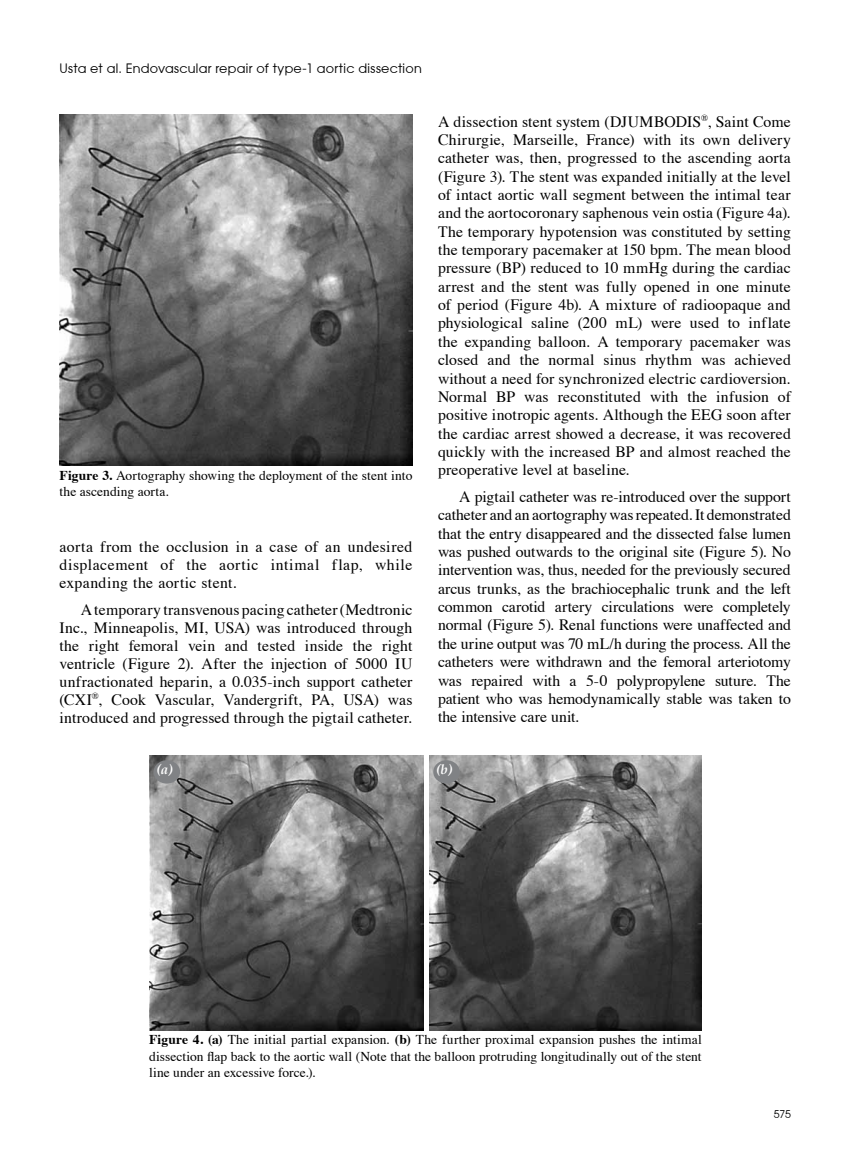
<style>
.page{position:relative;width:859px;height:1170px;background:#fff}
.page>*{position:absolute;margin:0;border:0;box-sizing:border-box;transform-origin:0 0}
.t1{font:15.75px/18.3px "Times";letter-spacing:.01em;color:#000;text-align:justify}
.t2{font:13.5px/16.5px "Times";color:#000}
.t3{font:italic 700 13.5px "Palatino";color:#fff}
.t4{font:12.75px "Avant Garde";letter-spacing:.02em;color:#000}
.t5{font:10.5px "Avant Garde";color:#000}
.s1{font-weight:700}
</style>
<div class="page">
<img style="left:60px;top:115px;width:352px;height:350px">
<img style="left:149px;top:755px;width:553px;height:275px">
<hr style="left:424px;top:754px;width:4px;height:277px;background:#fff">
<div style="left:154px;top:760px;width:26px;height:23px;background:#808285;border-radius:50%"></div>
<div style="left:433px;top:760px;width:27px;height:23px;background:#808285;border-radius:50%"></div>
<p class="t4" style="left:60px;top:61px;width:364px">Usta et al. Endovascular repair of type-1 aortic dissection</p>
<p class="t2" style="left:60px;top:467px;width:354px"><span class="s1">Figure 3.</span> Aortography showing the deployment of the stent into the ascending aorta.</p>
<p class="t1" style="left:60px;top:537px;width:354px">aorta from the occlusion in a case of an undesired displacement of the aortic intimal flap, while expanding the aortic stent.</p>
<p class="t1" style="left:60px;top:600px;width:354px;text-indent:21px">A temporary transvenous pacing catheter (Medtronic Inc., Minneapolis, MI, USA) was introduced through the right femoral vein and tested inside the right ventricle (Figure 2). After the injection of 5000 IU unfractionated heparin, a 0.035-inch support catheter (CXI<sup>®</sup>, Cook Vascular, Vandergrift, PA, USA) was introduced and progressed through the pigtail catheter.</p>
<p class="t1" style="left:438px;top:112px;width:354px">A dissection stent system (DJUMBODIS<sup>®</sup>, Saint Come Chirurgie, Marseille, France) with its own delivery catheter was, then, progressed to the ascending aorta (Figure 3). The stent was expanded initially at the level of intact aortic wall segment between the intimal tear and the aortocoronary saphenous vein ostia (Figure 4a).<br>The temporary hypotension was constituted by setting the temporary pacemaker at 150 bpm. The mean blood pressure (BP) reduced to 10 mmHg during the cardiac arrest and the stent was fully opened in one minute of period (Figure 4b). A mixture of radioopaque and physiological saline (200 mL) were used to inflate the expanding balloon. A temporary pacemaker was closed and the normal sinus rhythm was achieved without a need for synchronized electric cardioversion.<br>Normal BP was reconstituted with the infusion of positive inotropic agents. Although the EEG soon after the cardiac arrest showed a decrease, it was recovered quickly with the increased BP and almost reached the preoperative level at baseline.</p>
<p class="t1" style="left:438px;top:487px;width:354px;text-indent:21px">A pigtail catheter was re-introduced over the support catheter and an aortography was repeated. It demonstrated that the entry disappeared and the dissected false lumen was pushed outwards to the original site (Figure 5). No intervention was, thus, needed for the previously secured arcus trunks, as the brachiocephalic trunk and the left common carotid artery circulations were completely normal (Figure 5). Renal functions were unaffected and the urine output was 70 mL/h during the process. All the catheters were withdrawn and the femoral arteriotomy was repaired with a 5-0 polypropylene suture. The patient who was hemodynamically stable was taken to the intensive care unit.</p>
<p class="t3" style="left:157px;top:761px;width:18px">(a)</p>
<p class="t3" style="left:436px;top:761px;width:17px">(b)</p>
<p class="t2" style="left:149px;top:1030px;width:554px;text-align:justify"><span class="s1">Figure 4. (a)</span> The initial partial expansion. <span class="s1">(b)</span> The further proximal expansion pushes the intimal dissection flap back to the aortic wall (Note that the balloon protruding longitudinally out of the stent line under an excessive force.).</p>
<p class="t5" style="left:774px;top:1107px;width:19px">575</p>
</div>
